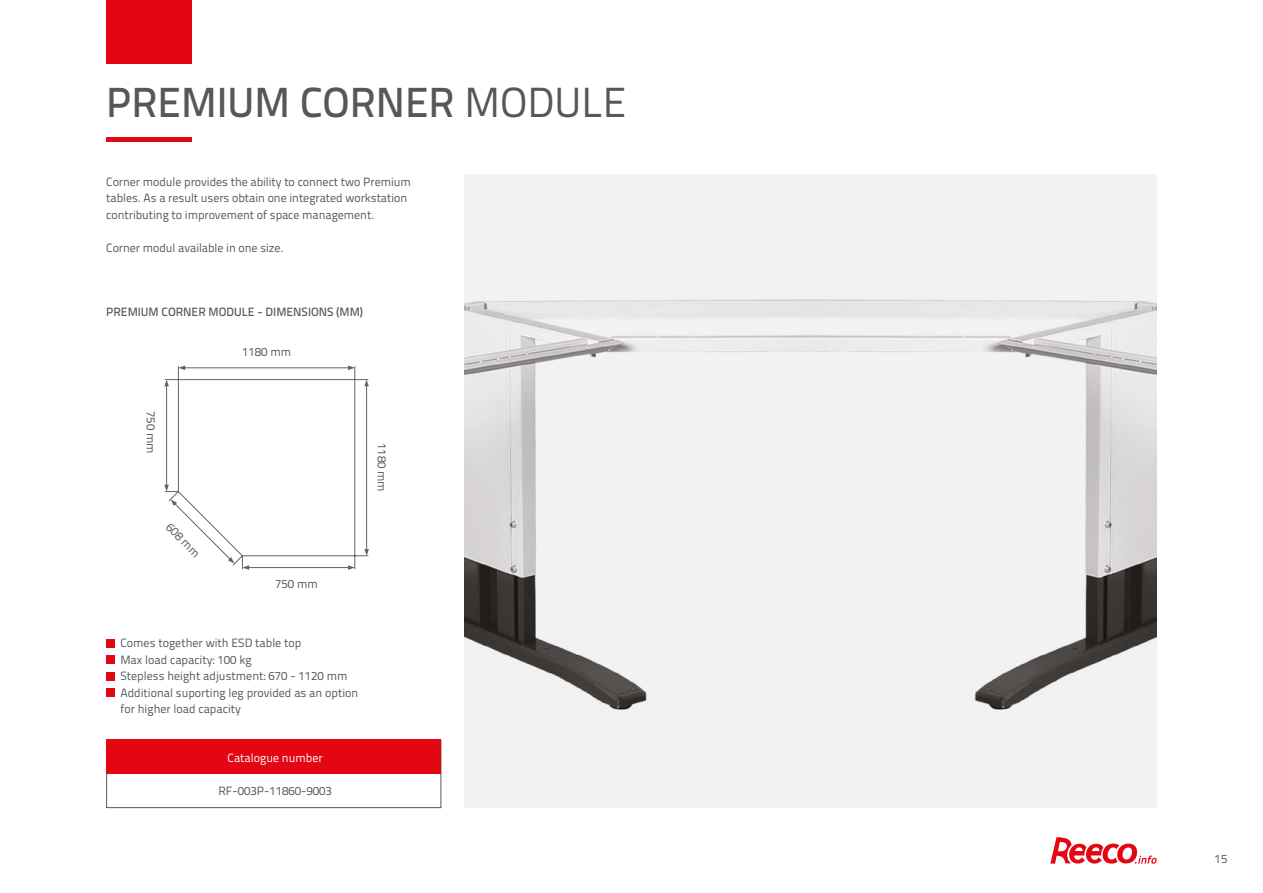
<style>
.page{position:relative;width:1263px;height:893px;background:#fff}
.page>*{position:absolute;margin:0;border:0;box-sizing:border-box;transform-origin:0 0}
.t1{font:500 42px "Titillium Text 22 L";color:#575756}
.t2{font:12px/16.5px "Titillium Text 22 L";color:#575756}
.t3{font:500 12px "Titillium Text 22 L";color:#575756}
.t4{font:12px "Titillium Text 22 L";color:#fff}
.s1{font-weight:400}
</style>
<div class="page">
<div style="left:106px;top:740px;width:335px;height:68px;border:1px solid #575756"></div>
<div style="left:106px;top:740px;width:335px;height:34px;background:#e30613"></div>
<svg style="left:164px;top:365px;width:205px;height:205px"></svg>
<svg style="left:1050px;top:837px;width:107px;height:27px"></svg>
<div style="left:106px;top:639px;width:9px;height:8px;background:#e30613"></div>
<div style="left:106px;top:655px;width:9px;height:9px;background:#e30613"></div>
<div style="left:106px;top:672px;width:9px;height:8px;background:#e30613"></div>
<div style="left:106px;top:688px;width:9px;height:9px;background:#e30613"></div>
<div style="left:106px;top:0;width:85px;height:64px;background:#e30613"></div>
<hr style="left:106px;top:138px;width:85px;height:4px;background:#e30613">
<img style="left:464px;top:174px;width:693px;height:634px">
<h1 class="t1" style="left:106px;top:70px;width:522px">PREMIUM CORNER <span class="s1">MODULE</span></h1>
<p class="t2" style="left:106px;top:173px;width:306px">Corner module provides the ability to connect two Premium tables. As a result users obtain one integrated workstation contributing to improvement of space management.</p>
<p class="t2" style="left:106px;top:239px;width:179px">Corner modul available in one size.</p>
<p class="t3" style="left:106px;top:303px;width:258px">PREMIUM CORNER MODULE - DIMENSIONS (MM)</p>
<p class="t2" style="left:242px;top:343px;width:50px">1180 mm</p>
<p class="t2" style="left:160px;top:411px;width:44px;rotate:90deg">750 mm</p>
<p class="t2" style="left:174px;top:519px;width:44px;rotate:45deg">608 mm</p>
<p class="t2" style="left:275px;top:575px;width:44px">750 mm</p>
<p class="t2" style="left:120px;top:634px;width:239px">Comes together with ESD table top<br>Max load capacity: 100 kg<br>Stepless height adjustment: 670 - 1120 mm Additional suporting leg provided as an option for higher load capacity</p>
<p class="t4" style="left:228px;top:748px;width:97px">Catalogue number</p>
<p class="t2" style="left:218px;top:781px;width:115px">RF-003P-11860-9003</p>
<p class="t2" style="left:391px;top:443px;width:50px;rotate:90deg">1180 mm</p>
<p class="t2" style="left:1214px;top:850px;width:14px">15</p>
</div>
